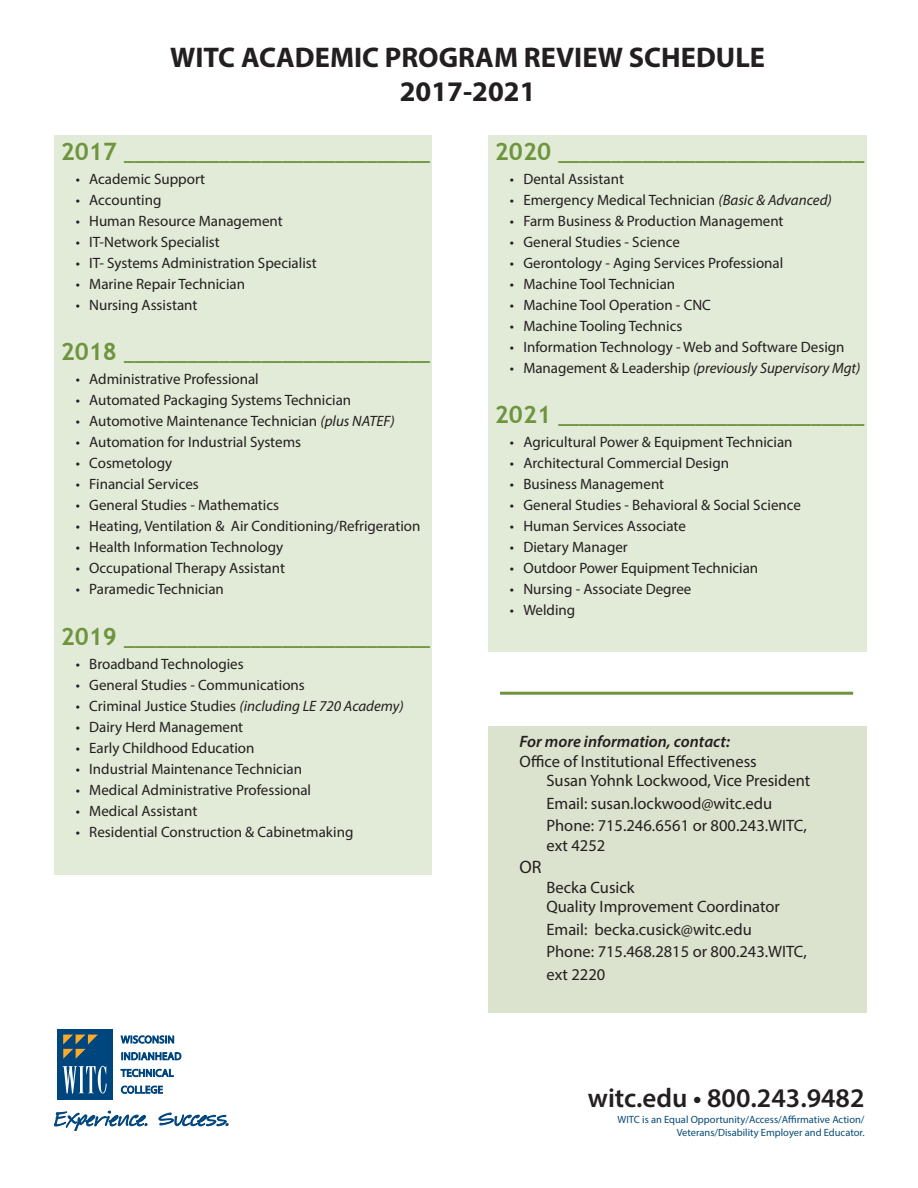
<style>
.page{position:relative;width:918px;height:1188px;background:#fff}
.page>*{position:absolute;margin:0;border:0;box-sizing:border-box;transform-origin:0 0}
.t1{font:700 28.5px "Myriad Pro";color:#231f20}
.t2{font:600 27px "Myriad Pro";color:#231f20}
.t3{font:700 18px "Trebuchet MS";color:#6e953e}
.t4{font:18px "Myriad Pro";color:#231f20}
.t5{font:16.5px/19.8px "Myriad Pro";color:#231f20}
.t6{font:italic 600 16.5px "Myriad Pro";color:#231f20}
.t7{font:15px "Myriad Pro";color:#231f20}
.t8{font:italic 15px "Myriad Pro";letter-spacing:-.005em;color:#231f20}
.t9{font:10.5px "Myriad Pro";color:#084a75}
.s1{font-size:24px}
.s2{font-style:italic}
.s3{font-style:normal}
</style>
<div class="page">
<div style="left:54px;top:136px;width:378px;height:739px;background:#e2ead8"></div>
<div style="left:488px;top:136px;width:378px;height:516px;background:#e2ead8"></div>
<div style="left:58px;top:1030px;width:55px;height:70px;background:#00467e"></div>
<svg style="left:63px;top:1035px;width:35px;height:24px"></svg>
<svg style="left:62px;top:1066px;width:45px;height:28px"></svg>
<svg style="left:120px;top:1035px;width:61px;height:42px"></svg>
<svg style="left:121px;top:1086px;width:42px;height:8px"></svg>
<svg style="left:54px;top:1111px;width:93px;height:20px"></svg>
<svg style="left:159px;top:1113px;width:69px;height:13px"></svg>
<div style="left:488px;top:726px;width:378px;height:286px;background:#dbe2cd"></div>
<hr style="left:500px;top:692px;width:353px;height:3px;background:#6e953e">
<p class="t1" style="left:170px;top:39px;width:597px">WITC ACADEMIC PROGRAM REVIEW SCHEDULE</p>
<p class="t1" style="left:400px;top:73px;width:137px">2017-2021</p>
<p class="t3" style="left:61px;top:142px;width:371px"><span class="s1">2017</span> _____________________________</p>
<p class="t7" style="left:76px;top:170px;width:131px">• Academic Support</p>
<p class="t7" style="left:76px;top:191px;width:87px">• Accounting</p>
<p class="t7" style="left:76px;top:212px;width:209px">• Human Resource Management</p>
<p class="t7" style="left:76px;top:233px;width:146px">• IT-Network Specialist</p>
<p class="t7" style="left:76px;top:254px;width:243px">• IT- Systems Administration Specialist</p>
<p class="t7" style="left:76px;top:275px;width:171px">• Marine Repair Technician</p>
<p class="t7" style="left:76px;top:296px;width:123px">• Nursing Assistant</p>
<p class="t3" style="left:61px;top:343px;width:371px"><span class="s1">2018</span> _____________________________</p>
<p class="t7" style="left:76px;top:370px;width:185px">• Administrative Professional</p>
<p class="t7" style="left:76px;top:391px;width:277px">• Automated Packaging Systems Technician</p>
<p class="t7" style="left:76px;top:412px;width:321px">• Automotive Maintenance Technician <span class="s2">(plus NATEF)</span></p>
<p class="t7" style="left:76px;top:433px;width:227px">• Automation for Industrial Systems</p>
<p class="t7" style="left:76px;top:454px;width:98px">• Cosmetology</p>
<p class="t7" style="left:76px;top:475px;width:125px">• Financial Services</p>
<p class="t7" style="left:76px;top:496px;width:205px">• General Studies - Mathematics</p>
<p class="t7" style="left:76px;top:517px;width:346px">• Heating, Ventilation &amp; Air Conditioning/Refrigeration</p>
<p class="t7" style="left:76px;top:538px;width:209px">• Health Information Technology</p>
<p class="t7" style="left:76px;top:559px;width:211px">• Occupational Therapy Assistant</p>
<p class="t7" style="left:76px;top:580px;width:150px">• Paramedic Technician</p>
<p class="t3" style="left:61px;top:627px;width:371px"><span class="s1">2019</span> _____________________________</p>
<p class="t7" style="left:76px;top:655px;width:169px">• Broadband Technologies</p>
<p class="t7" style="left:76px;top:676px;width:231px">• General Studies - Communications</p>
<p class="t7" style="left:76px;top:697px;width:330px">• Criminal Justice Studies <span class="s2">(including LE 720 Academy)</span></p>
<p class="t7" style="left:76px;top:718px;width:169px">• Dairy Herd Management</p>
<p class="t7" style="left:76px;top:739px;width:180px">• Early Childhood Education</p>
<p class="t7" style="left:76px;top:760px;width:228px">• Industrial Maintenance Technician</p>
<p class="t7" style="left:76px;top:781px;width:237px">• Medical Administrative Professional</p>
<p class="t7" style="left:76px;top:802px;width:123px">• Medical Assistant</p>
<p class="t7" style="left:76px;top:823px;width:279px">• Residential Construction &amp; Cabinetmaking</p>
<p class="t3" style="left:495px;top:142px;width:371px"><span class="s1">2020</span> _____________________________</p>
<p class="t7" style="left:510px;top:170px;width:116px">• Dental Assistant</p>
<p class="t7" style="left:510px;top:191px;width:323px">• Emergency Medical Technician <span class="s2">(Basic &amp; Advanced)</span></p>
<p class="t7" style="left:510px;top:212px;width:275px">• Farm Business &amp; Production Management</p>
<p class="t7" style="left:510px;top:233px;width:172px">• General Studies - Science</p>
<p class="t7" style="left:510px;top:254px;width:275px">• Gerontology - Aging Services Professional</p>
<p class="t7" style="left:510px;top:275px;width:167px">• Machine Tool Technician</p>
<p class="t7" style="left:510px;top:296px;width:203px">• Machine Tool Operation - CNC</p>
<p class="t7" style="left:510px;top:317px;width:174px">• Machine Tooling Technics</p>
<p class="t7" style="left:510px;top:338px;width:336px">• Information Technology - Web and Software Design</p>
<p class="t8" style="left:510px;top:359px;width:352px"><span class="s3">• Management &amp; Leadership</span> (previously Supervisory Mgt)</p>
<p class="t3" style="left:495px;top:406px;width:371px"><span class="s1">2021</span> _____________________________</p>
<p class="t7" style="left:510px;top:433px;width:284px">• Agricultural Power &amp; Equipment Technician</p>
<p class="t7" style="left:510px;top:454px;width:221px">• Architectural Commercial Design</p>
<p class="t7" style="left:510px;top:475px;width:156px">• Business Management</p>
<p class="t7" style="left:510px;top:496px;width:293px">• General Studies - Behavioral &amp; Social Science</p>
<p class="t7" style="left:510px;top:517px;width:178px">• Human Services Associate</p>
<p class="t7" style="left:510px;top:538px;width:119px">• Dietary Manager</p>
<p class="t7" style="left:510px;top:559px;width:250px">• Outdoor Power Equipment Technician</p>
<p class="t7" style="left:510px;top:580px;width:183px">• Nursing - Associate Degree</p>
<p class="t7" style="left:510px;top:601px;width:67px">• Welding</p>
<p class="t6" style="left:519px;top:731px;width:212px">For more information, contact:</p>
<p class="t5" style="left:519px;top:751px;width:239px">Office of Institutional Effectiveness</p>
<p class="t5" style="left:546px;top:771px;width:265px">Susan Yohnk Lockwood, Vice President</p>
<p class="t5" style="left:546px;top:793px;width:227px">Email: susan.lockwood@witc.edu</p>
<p class="t5" style="left:546px;top:816px;width:262px">Phone: 715.246.6561 or 800.243.WITC, ext 4252</p>
<p class="t4" style="left:519px;top:856px;width:24px">OR</p>
<p class="t5" style="left:546px;top:877px;width:90px">Becka Cusick</p>
<p class="t5" style="left:546px;top:897px;width:235px">Quality Improvement Coordinator</p>
<p class="t5" style="left:546px;top:919px;width:207px">Email: becka.cusick@witc.edu</p>
<p class="t5" style="left:546px;top:942px;width:262px">Phone: 715.468.2815 or 800.243.WITC,</p>
<p class="t5" style="left:546px;top:964px;width:60px">ext 2220</p>
<p class="t2" style="left:588px;top:1080px;width:278px">witc.edu • 800.243.9482</p>
<p class="t9" style="left:618px;top:1113px;width:249px">WITC is an Equal Opportunity/Access/Affirmative Action/</p>
<p class="t9" style="left:677px;top:1126px;width:189px">Veterans/Disability Employer and Educator.</p>
</div>
